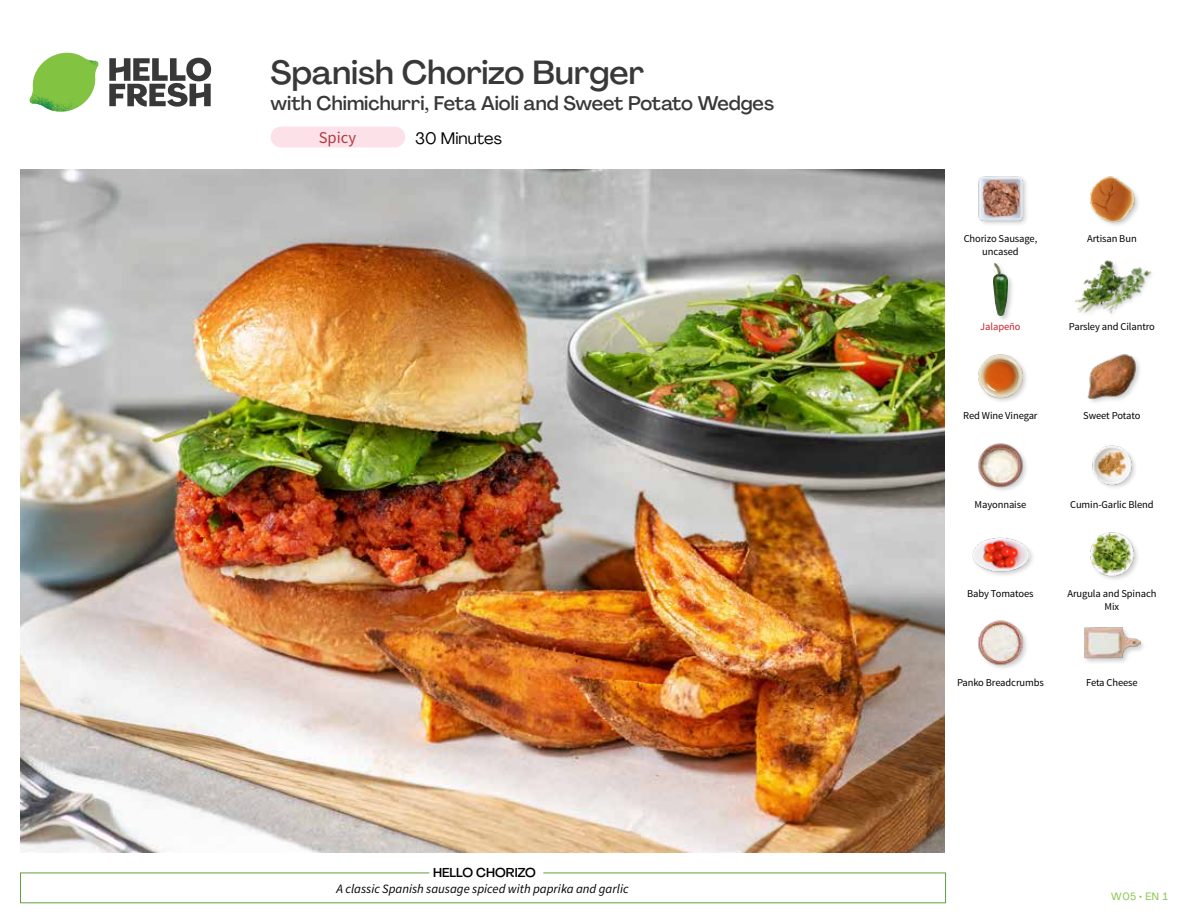
<style>
.page{position:relative;width:1188px;height:918px;background:#fff}
.page>*{position:absolute;margin:0;border:0;box-sizing:border-box;transform-origin:0 0}
.t1{font:500 33px "Agrandir";color:#383839}
.t2{font:500 19.5px "Agrandir";color:#383839}
.t3{font:16.5px "Agrandir";color:#000}
.t4{font:16.5px "Source Sans Pro";color:#b33841}
.t5{font:italic 12.75px "Source Sans Pro";color:#000}
.t6{font:500 12.75px "Agrandir";color:#000}
.t7{font:10.5px/13.5px "Source Sans Pro";letter-spacing:-.01em;color:#000;text-align:center}
.t8{font:10.5px "Source Sans Pro";letter-spacing:-.01em;color:#c82027}
.t9{font:10.5px "Agrandir";color:#82c341}
</style>
<div class="page">
<svg style="left:109px;top:57px;width:102px;height:50px"></svg>
<svg style="left:34px;top:53px;width:62px;height:40px"></svg>
<img style="left:67px;top:53px;width:32px;height:26px">
<img style="left:33px;top:75px;width:59px;height:11px">
<img style="left:29px;top:79px;width:61px;height:33px">
<img style="left:65px;top:86px;width:27px;height:25px">
<div style="left:20px;top:873px;width:926px;height:30px;border:1px solid #609f43"></div>
<div style="left:429px;top:865px;width:114px;height:15px;background:#fff"></div>
<img style="left:21px;top:170px;width:924px;height:682px">
<div style="left:271px;top:127px;width:134px;height:20px;background:#fce1e9;border-radius:10px"></div>
<div style="left:1083px;top:626px;width:64px;height:39px;background:#000;opacity:.2"></div>
<img style="left:1083px;top:626px;width:58px;height:39px">
<img style="left:977px;top:620px;width:50px;height:48px">
<img style="left:1090px;top:532px;width:48px;height:48px">
<div style="left:972px;top:537px;width:63px;height:41px;background:#000;opacity:.2"></div>
<img style="left:972px;top:537px;width:57px;height:39px">
<img style="left:1092px;top:445px;width:43px;height:43px">
<img style="left:978px;top:443px;width:49px;height:48px">
<img style="left:1087px;top:354px;width:53px;height:48px">
<img style="left:978px;top:354px;width:49px;height:48px">
<img style="left:1074px;top:279px;width:19px;height:34px">
<img style="left:1093px;top:260px;width:59px;height:54px">
<div style="left:991px;top:262px;width:24px;height:61px;background:#000;opacity:.2"></div>
<img style="left:993px;top:263px;width:15px;height:53px">
<img style="left:1090px;top:176px;width:48px;height:50px">
<img style="left:978px;top:176px;width:49px;height:48px">
<h1 class="t1" style="left:271px;top:52px;width:375px">Spanish Chorizo Burger</h1>
<h2 class="t2" style="left:271px;top:91px;width:505px">with Chimichurri, Feta Aioli and Sweet Potato Wedges</h2>
<h3 class="t4" style="left:319px;top:128px;width:39px">Spicy</h3>
<h3 class="t3" style="left:415px;top:128px;width:88px">30 Minutes</h3>
<p class="t6" style="left:433px;top:864px;width:104px">HELLO CHORIZO</p>
<p class="t5" style="left:337px;top:881px;width:293px">A classic Spanish sausage spiced with paprika and garlic</p>
<p class="t7" style="left:964px;top:232px;width:75px">Chorizo Sausage, uncased</p>
<p class="t7" style="left:1087px;top:232px;width:51px">Artisan Bun</p>
<p class="t8" style="left:980px;top:320px;width:42px">Jalapeño</p>
<p class="t7" style="left:1069px;top:320px;width:88px">Parsley and Cilantro</p>
<p class="t7" style="left:963px;top:409px;width:76px">Red Wine Vinegar</p>
<p class="t7" style="left:1083px;top:409px;width:59px">Sweet Potato</p>
<p class="t7" style="left:975px;top:498px;width:53px">Mayonnaise</p>
<p class="t7" style="left:1070px;top:498px;width:85px">Cumin-Garlic Blend</p>
<p class="t7" style="left:967px;top:587px;width:68px">Baby Tomatoes</p>
<p class="t7" style="left:1067px;top:587px;width:90px">Arugula and Spinach<br>Mix</p>
<p class="t7" style="left:957px;top:675px;width:88px">Panko Breadcrumbs</p>
<p class="t7" style="left:1086px;top:675px;width:53px">Feta Cheese</p>
<p class="t9" style="left:1111px;top:890px;width:58px">W05 • EN 1</p>
</div>
